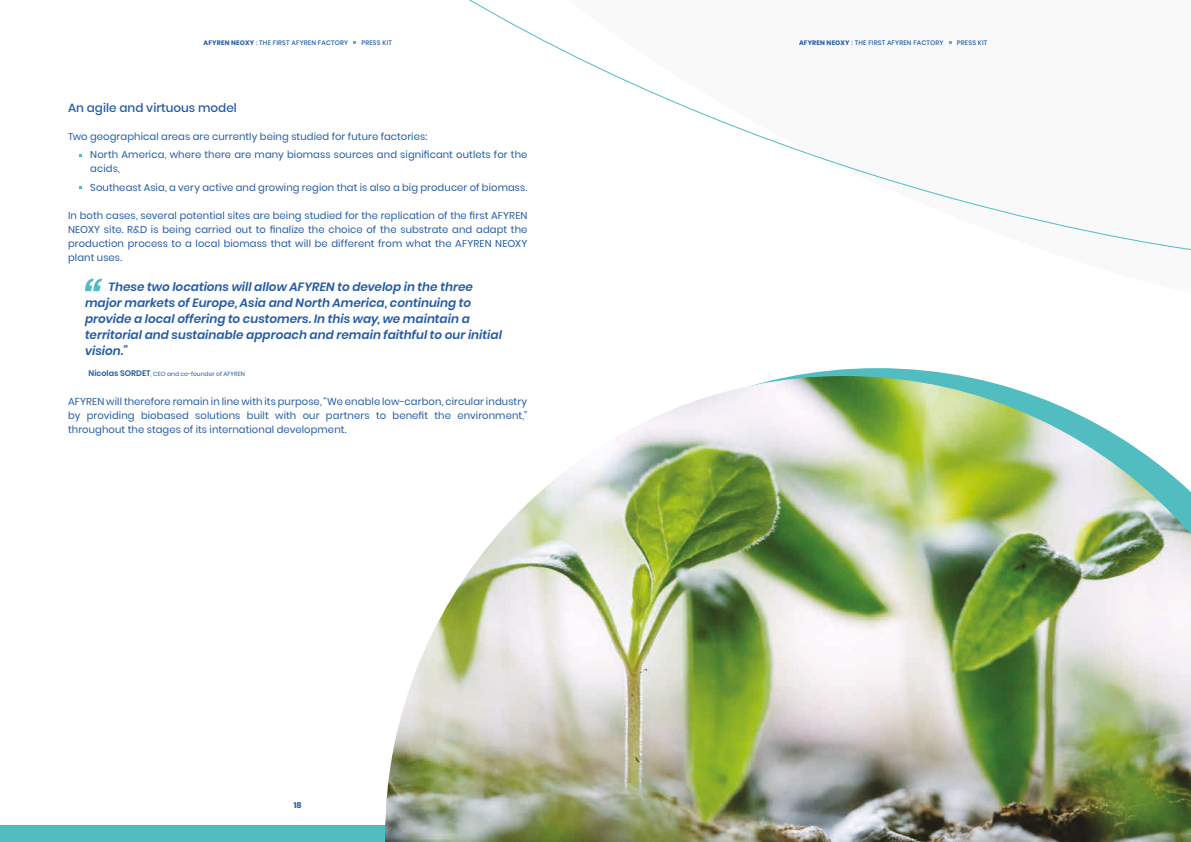
<style>
.page{position:relative;width:1191px;height:842px;background:#fff}
.page>*{position:absolute;margin:0;border:0;box-sizing:border-box;transform-origin:0 0}
.t1{font:italic 600 12px/16px "Poppins";color:#255ba7}
.t2{font:500 12px "Poppins";color:#255ba7}
.t3{font:10px/14px "Poppins";letter-spacing:.01em;color:#255ba7}
.t4{font:700 8px "Poppins";color:#255ba7}
.t5{font:500 6.5px "Poppins";letter-spacing:.025em;color:#255ba7}
.t6{font:6px "Poppins";color:#255ba7}
.s1{font-weight:700}
.s2{font-weight:600;font-size:8px}
</style>
<div class="page">
<div style="left:0;top:825px;width:1191px;height:17px;background:#51bdc0"></div>
<img style="left:385px;top:376px;width:806px;height:466px">
<svg style="left:469px;top:0;width:722px;height:250px"></svg>
<svg style="left:85px;top:279px;width:17px;height:12px"></svg>
<p class="t5" style="left:203px;top:39px;width:146px"><span class="s1">AFYREN NEOXY</span> : THE FIRST AFYREN FACTORY</p>
<p class="t5" style="left:361px;top:39px;width:32px">PRESS KIT</p>
<p class="t5" style="left:799px;top:39px;width:146px"><span class="s1">AFYREN NEOXY</span> : THE FIRST AFYREN FACTORY</p>
<p class="t5" style="left:957px;top:39px;width:32px">PRESS KIT</p>
<p class="t2" style="left:68px;top:101px;width:170px">An agile and virtuous model</p>
<p class="t3" style="left:90px;top:127px;width:438px;line-height:18.5px;text-indent:-22px">Two geographical areas are currently being studied for future factories:<br>North America, where there are many biomass sources and significant outlets for the</p>
<p class="t3" style="left:90px;top:160px;width:438px;line-height:18.5px">acids,<br>Southeast Asia, a very active and growing region that is also a big producer of biomass.</p>
<p class="t3" style="left:68px;top:209px;width:461px;text-align:justify">In both cases, several potential sites are being studied for the replication of the first AFYREN NEOXY site. R&amp;D is being carried out to finalize the choice of the substrate and adapt the production process to a local biomass that will be different from what the AFYREN NEOXY plant uses.</p>
<p class="t1" style="left:85px;top:280px;width:418px;text-indent:24px">These two locations will allow AFYREN to develop in the three major markets of Europe, Asia and North America, continuing to provide a local offering to customers. In this way, we maintain a territorial and sustainable approach and remain faithful to our initial vision.”</p>
<p class="t6" style="left:89px;top:370px;width:158px"><span class="s2">Nicolas SORDET</span>, CEO and co-founder of AFYREN</p>
<p class="t3" style="left:68px;top:394px;width:461px;text-align:justify">AFYREN will therefore remain in line with its purpose, “We enable low-carbon, circular industry by providing biobased solutions built with our partners to benefit the environment,” throughout the stages of its international development.</p>
<p class="t4" style="left:294px;top:802px;width:10px">18</p>
</div>
